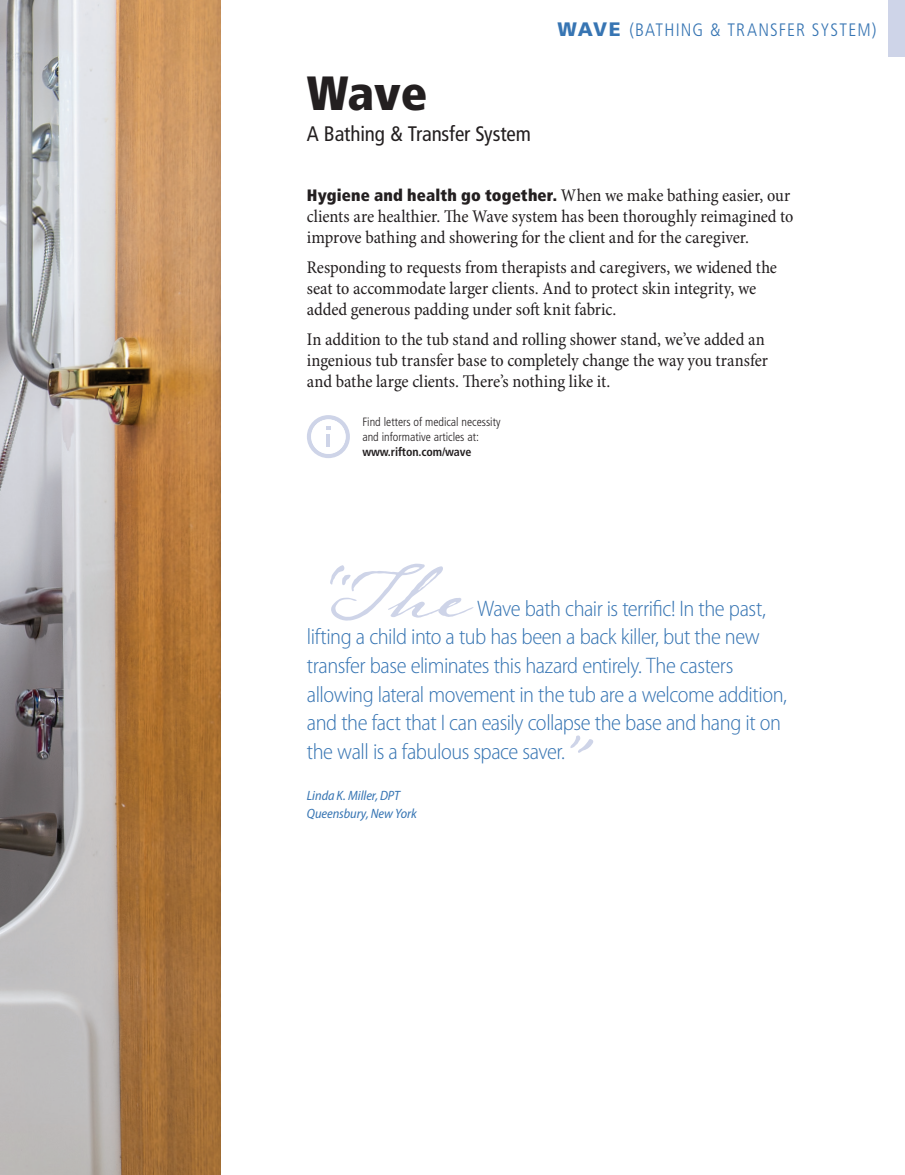
<style>
.page{position:relative;width:905px;height:1175px;background:#fff}
.page>*{position:absolute;margin:0;border:0;box-sizing:border-box;transform-origin:0 0}
.Testimonial_quote{font:67.5px "Lamar Pen";color:#ced4e8}
.A_section_head{font:900 condensed 48px "Frutiger LT Std";color:#231f20}
.Testimonial_quote-2{font:300 semi-condensed 22.5px/28.5px "Myriad Pro";letter-spacing:-.025em;color:#3775b3}
.D_head{font:condensed 21px "Frutiger LT Std";letter-spacing:-.005em;color:#231f20}
.Text_Min_Cond_12_14{font:condensed 18px/21px "Minion Pro";letter-spacing:-.005em;color:#231f20}
.t1{font:300 condensed 18px "Frutiger LT Std";letter-spacing:.06em;color:#3775b3}
.Text_Min_Cond_12_14-2{font:900 condensed 16.5px "Frutiger LT Std";letter-spacing:.01em;color:#231f20}
.Testimonial_attribut{font:italic semi-condensed 13.5px/18px "Myriad Pro";letter-spacing:-.005em;color:#3775b3}
.Caption_47_Lt_8_10{font:300 condensed 12px/15px "Frutiger LT Std";color:#231f20}
.s1{font-weight:900;font-stretch:normal;font-size:19.5px}
.s2{font-family:"Minion Pro";font-weight:400;font-size:18px}
.s3{font-weight:700}
</style>
<div class="page">
<div style="left:888px;top:0;width:16px;height:57px;background:#ced4e8"></div>
<img style="left:0;top:0;width:220px;height:1174px">
<svg style="left:307px;top:415px;width:43px;height:43px"></svg>
<p class="A_section_head" style="left:307px;top:64px;width:122px">Wave</p>
<p class="D_head" style="left:307px;top:121px;width:225px">A Bathing &amp; Transfer System</p>
<p class="t1" style="left:557px;top:20px;width:320px"><span class="s1">WAVE</span> (BATHING &amp; TRANSFER SYSTEM)</p>
<p class="Text_Min_Cond_12_14-2" style="left:307px;top:185px;width:485px">Hygiene and health go together. <span class="s2">When we make bathing easier, our</span></p>
<p class="Text_Min_Cond_12_14" style="left:307px;top:206px;width:488px">clients are healthier. The Wave system has been thoroughly reimagined to improve bathing and showering for the client and for the caregiver.</p>
<p class="Text_Min_Cond_12_14" style="left:307px;top:257px;width:471px">Responding to requests from therapists and caregivers, we widened the seat to accommodate larger clients. And to protect skin integrity, we added generous padding under soft knit fabric.</p>
<p class="Text_Min_Cond_12_14" style="left:307px;top:329px;width:462px">In addition to the tub stand and rolling shower stand, we’ve added an ingenious tub transfer base to completely change the way you transfer and bathe large clients. There’s nothing like it.</p>
<p class="Caption_47_Lt_8_10" style="left:362px;top:414px;width:139px">Find letters of medical necessity and informative articles at: <span class="s3">www.rifton.com/wave</span></p>
<p class="Testimonial_quote" style="left:307px;top:551px;width:157px">“Th e</p>
<p class="Testimonial_quote-2" style="left:307px;top:594px;width:481px;text-indent:170px">Wave bath chair is terrific! In the past, lifting a child into a tub has been a back killer, but the new transfer base eliminates this hazard entirely. The casters allowing lateral movement in the tub are a welcome addition, and the fact that I can easily collapse the base and hang it on the wall is a fabulous space saver.</p>
<p class="Testimonial_attribut" style="left:307px;top:786px;width:111px">Linda K. Miller, DPT<br>Queensbury, New York</p>
<p class="Testimonial_quote" style="left:547px;top:719px;width:28px">”</p>
</div>
